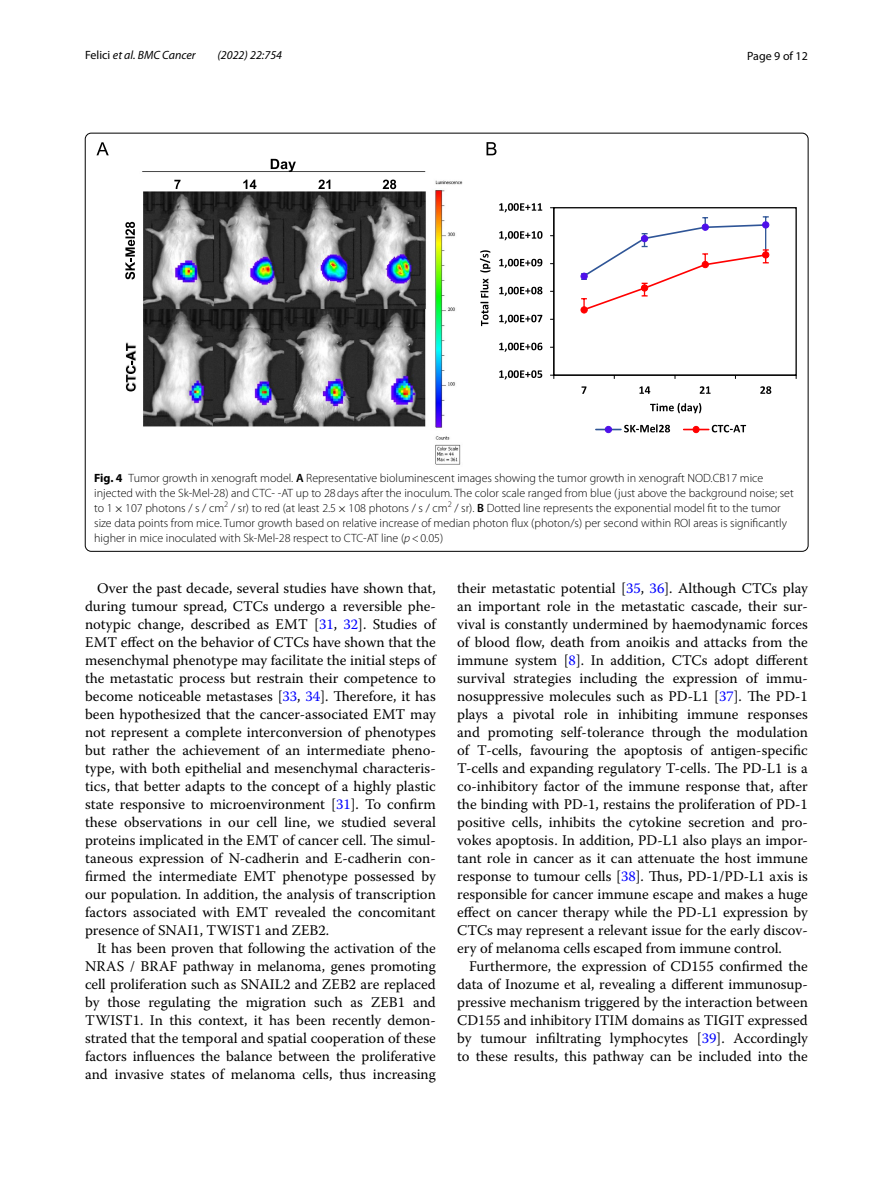
<style>
.page{position:relative;width:893px;height:1187px;background:#fff}
.page>*{position:absolute;margin:0;border:0;box-sizing:border-box;transform-origin:0 0}
.t1{font:14.7px/18px "Warnock Pro";color:#000;text-align:justify}
.t2{font:300 12px/15px "Myriad Pro";color:#000}
.t3{font:italic 12px "Myriad Pro";color:#000}
.t4{font:12px "Myriad Pro";color:#000}
.s1{font-style:normal}
.s2{font-weight:700}
.s3{font-weight:600}
.s4{font-family:"MTSY";font-weight:400}
.s5{font-style:italic}
.s6{color:#00f}
</style>
<div class="page">
<img style="left:125px;top:171px;width:337px;height:294px">
<svg style="left:174px;top:180px;width:7px;height:9px"></svg>
<svg style="left:243px;top:179px;width:13px;height:10px"></svg>
<svg style="left:318px;top:179px;width:12px;height:10px"></svg>
<svg style="left:383px;top:179px;width:13px;height:10px"></svg>
<svg style="left:125px;top:222px;width:10px;height:57px"></svg>
<svg style="left:126px;top:343px;width:10px;height:48px"></svg>
<svg style="left:271px;top:159px;width:25px;height:13px"></svg>
<svg style="left:96px;top:142px;width:13px;height:13px"></svg>
<div style="left:553px;top:207px;width:244px;height:169px;border:1px solid #000"></div>
<hr style="left:553px;top:208px;width:1px;height:167px;background:#000">
<hr style="left:554px;top:374px;width:242px;height:1px;background:#000">
<div style="left:580px;top:272px;width:8px;height:8px;border:1px solid #4e10ea;border-radius:50%"></div>
<div style="left:580px;top:306px;width:8px;height:7px;border:1px solid #f00;border-radius:50%"></div>
<svg style="left:581px;top:216px;width:188px;height:97px"></svg>
<div style="left:762px;top:251px;width:7px;height:7px;border:1px solid #f00;border-radius:50%"></div>
<svg style="left:499px;top:370px;width:43px;height:9px"></svg>
<svg style="left:499px;top:342px;width:43px;height:10px"></svg>
<svg style="left:499px;top:315px;width:43px;height:9px"></svg>
<svg style="left:499px;top:287px;width:43px;height:9px"></svg>
<svg style="left:499px;top:259px;width:43px;height:9px"></svg>
<svg style="left:499px;top:231px;width:43px;height:9px"></svg>
<svg style="left:499px;top:203px;width:43px;height:9px"></svg>
<svg style="left:581px;top:386px;width:5px;height:8px"></svg>
<svg style="left:639px;top:386px;width:11px;height:8px"></svg>
<svg style="left:700px;top:386px;width:11px;height:8px"></svg>
<svg style="left:760px;top:386px;width:11px;height:8px"></svg>
<hr style="left:596px;top:428px;width:25px;height:2px;background:#2f5597">
<svg style="left:605px;top:426px;width:6px;height:6px"></svg>
<div style="left:605px;top:426px;width:7px;height:7px;border:1px solid #4e10ea;border-radius:50%"></div>
<svg style="left:624px;top:424px;width:46px;height:8px"></svg>
<hr style="left:684px;top:428px;width:25px;height:2px;background:#f00">
<div style="left:693px;top:426px;width:7px;height:7px;border:1px solid #f00;border-radius:50%"></div>
<svg style="left:712px;top:425px;width:34px;height:7px"></svg>
<svg style="left:480px;top:250px;width:10px;height:76px"></svg>
<svg style="left:650px;top:403px;width:51px;height:10px"></svg>
<svg style="left:486px;top:142px;width:10px;height:13px"></svg>
<p class="t3" style="left:85px;top:48px;width:112px"><span class="s1">Felici</span> et al. BMC Cancer</p>
<p class="t3" style="left:218px;top:48px;width:66px">(2022) 22:754</p>
<p class="t4" style="left:747px;top:48px;width:62px">Page 9 of 12</p>
<p class="t2" style="left:94px;top:470px;width:701px"><span class="s2">Fig. 4</span> Tumor growth in xenograft model. <span class="s3">A</span> Representative bioluminescent images showing the tumor growth in xenograft NOD.CB17 mice injected with the Sk-Mel-28) and CTC- -AT up to 28days after the inoculum. The color scale ranged from blue (just above the background noise; set to 1<span class="s4">×</span>107 photons / s / cm<sup>2</sup> / sr) to red (at least 2.5<span class="s4">×</span>108 photons / s / cm<sup>2</sup> / sr). <span class="s3">B</span> Dotted line represents the exponential model fit to the tumor size data points from mice. Tumor growth based on relative increase of median photon flux (photon/s) per second within ROI areas is significantly higher in mice inoculated with Sk-Mel-28 respect to CTC-AT line (<span class="s5">p</span>&lt;0.05)</p>
<p class="t1" style="left:85px;top:579px;width:352px;text-indent:12px">Over the past decade, several studies have shown that, during tumour spread, CTCs undergo a reversible phe&shy;notypic change, described as EMT [<span class="s6">31</span>, <span class="s6">32</span>]. Studies of EMT effect on the behavior of CTCs have shown that the mesenchymal phenotype may facilitate the initial steps of the metastatic process but restrain their competence to become noticeable metastases [<span class="s6">33</span>, <span class="s6">34</span>]. Therefore, it has been hypothesized that the cancer-associated EMT may not represent a complete interconversion of phenotypes but rather the achievement of an intermediate pheno&shy;type, with both epithelial and mesenchymal characteris&shy;tics, that better adapts to the concept of a highly plastic state responsive to microenvironment [<span class="s6">31</span>]. To confirm these observations in our cell line, we studied several proteins implicated in the EMT of cancer cell. The simul&shy;taneous expression of N-cadherin and E-cadherin con&shy;firmed the intermediate EMT phenotype possessed by our population. In addition, the analysis of transcription factors associated with EMT revealed the concomitant presence of SNAI1, TWIST1 and ZEB2.</p>
<p class="t1" style="left:85px;top:939px;width:352px;text-indent:12px">It has been proven that following the activation of the NRAS / BRAF pathway in melanoma, genes promoting cell proliferation such as SNAIL2 and ZEB2 are replaced by those regulating the migration such as ZEB1 and TWIST1. In this context, it has been recently demon&shy;strated that the temporal and spatial cooperation of these factors influences the balance between the proliferative and invasive states of melanoma cells, thus increasing</p>
<p class="t1" style="left:457px;top:579px;width:352px">their metastatic potential [<span class="s6">35</span>, <span class="s6">36</span>]. Although CTCs play an important role in the metastatic cascade, their sur&shy;vival is constantly undermined by haemodynamic forces of blood flow, death from anoikis and attacks from the immune system [<span class="s6">8</span>]. In addition, CTCs adopt different survival strategies including the expression of immu&shy;nosuppressive molecules such as PD-L1 [<span class="s6">37</span>]. The PD-1 plays a pivotal role in inhibiting immune responses and promoting self-tolerance through the modulation of T-cells, favouring the apoptosis of antigen-specific T-cells and expanding regulatory T-cells. The PD-L1 is a co-inhibitory factor of the immune response that, after the binding with PD-1, restains the proliferation of PD-1 positive cells, inhibits the cytokine secretion and pro&shy;vokes apoptosis. In addition, PD-L1 also plays an impor&shy;tant role in cancer as it can attenuate the host immune response to tumour cells [<span class="s6">38</span>]. Thus, PD-1/PD-L1 axis is responsible for cancer immune escape and makes a huge effect on cancer therapy while the PD-L1 expression by CTCs may represent a relevant issue for the early discov&shy;ery of melanoma cells escaped from immune control.</p>
<p class="t1" style="left:457px;top:957px;width:352px;text-indent:12px">Furthermore, the expression of CD155 confirmed the data of Inozume et al, revealing a different immunosup&shy;pressive mechanism triggered by the interaction between CD155 and inhibitory ITIM domains as TIGIT expressed by tumour infiltrating lymphocytes [<span class="s6">39</span>]. Accordingly to these results, this pathway can be included into the</p>
</div>
